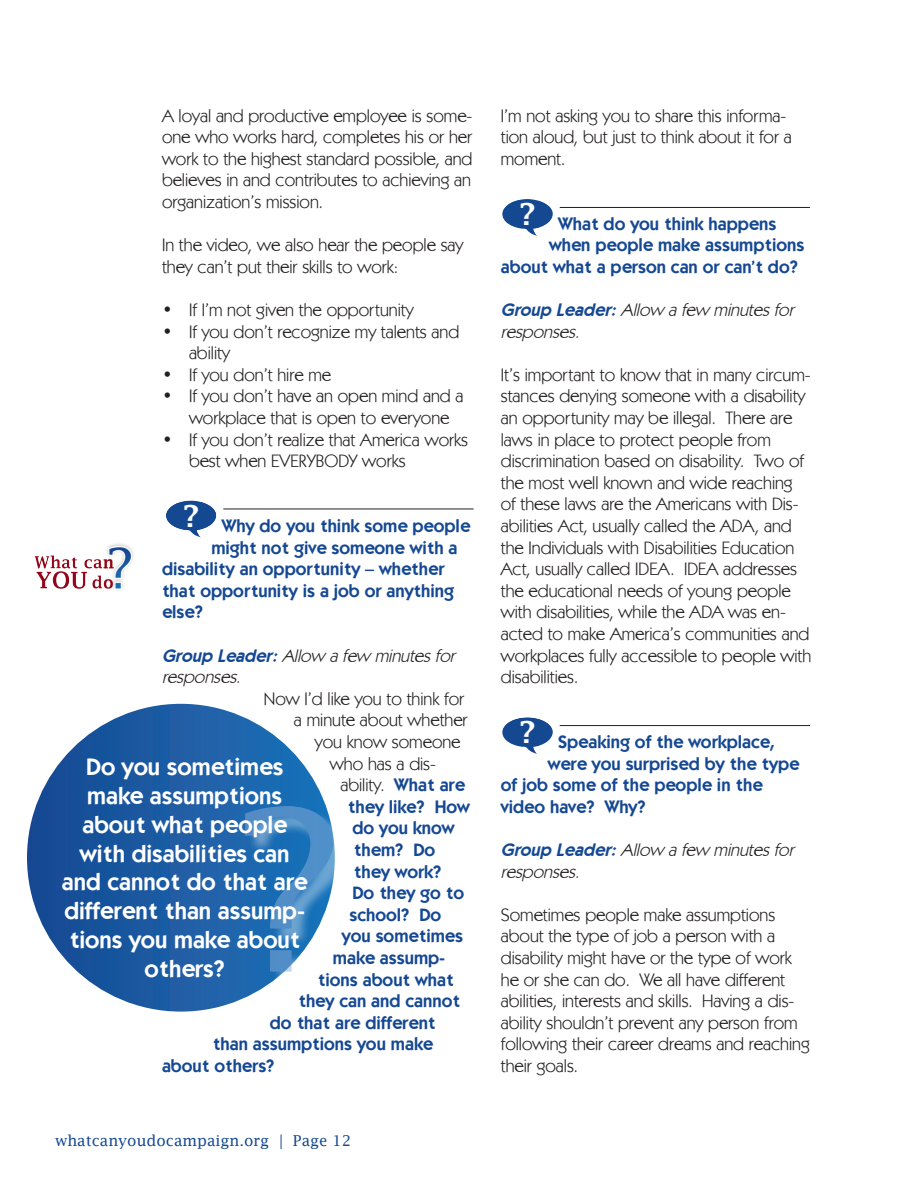
<style>
.page{position:relative;width:918px;height:1188px;background:#fff}
.page>*{position:absolute;margin:0;border:0;box-sizing:border-box;transform-origin:0 0}
.t1{font:223.35px "Lucida Fax";color:#8db0dc}
.t2{font:600 30.3px "Lucida Fax";color:#fff}
.t3{font:600 24px/28.8px "JAN";color:#fff;text-align:center}
.t4{font:18px/21.6px "JAN";color:#231f20}
.t5{font:600 18px "JAN";color:#154892}
.t6{font:italic 18px/21.6px "JAN";color:#231f20}
.t7{font:15px "Lucida Fax";color:#154892}
.s1{color:#194791}
.s2{font-weight:600;color:#154892}
</style>
<div class="page">
<svg style="left:281px;top:1135px;width:1px;height:14px"></svg>
<img style="left:34px;top:544px;width:100px;height:47px">
<div style="left:27px;top:704px;width:308px;height:308px;background:linear-gradient(to right,#184891,#1d74ba);border-radius:154px"></div>
<div style="left:247px;top:808px;width:105px;height:182px;background:#fff;opacity:.75"></div>
<img style="left:502px;top:199px;width:51px;height:37px">
<hr style="left:560px;top:207px;width:250px;height:1px;background:#231f20">
<img style="left:502px;top:717px;width:51px;height:37px">
<hr style="left:560px;top:725px;width:250px;height:1px;background:#231f20">
<img style="left:166px;top:501px;width:51px;height:37px">
<hr style="left:223px;top:509px;width:251px;height:1px;background:#231f20">
<p class="t4" style="left:162px;top:104px;width:312px;text-align:justify">A loyal and productive employee is some&shy;one who works hard, completes his or her work to the highest standard possible, and believes in and contributes to achieving an organization’s mission.</p>
<p class="t4" style="left:162px;top:234px;width:303px">In the video, we also hear the people say they can’t put their skills to work:</p>
<p class="t4" style="left:162px;top:299px;width:253px">• If I’m not given the opportunity</p>
<p class="t4" style="left:189px;top:320px;width:272px;text-indent:-27px">• If you don’t recognize my talents and ability</p>
<p class="t4" style="left:162px;top:364px;width:171px">• If you don’t hire me</p>
<p class="t4" style="left:189px;top:385px;width:276px;text-indent:-27px">• If you don’t have an open mind and a workplace that is open to everyone</p>
<p class="t4" style="left:189px;top:428px;width:281px;text-indent:-27px">• If you don’t realize that America works best when EVERYBODY works</p>
<p class="t2" style="left:183px;top:499px;width:18px">?</p>
<p class="t5" style="left:222px;top:515px;width:250px">Why do you think some people</p>
<p class="t5" style="left:211px;top:536px;width:248px">might not give someone with a</p>
<p class="t5" style="left:162px;top:558px;width:284px">disability an opportunity <span class="s1">–</span> whether</p>
<p class="t5" style="left:162px;top:580px;width:293px">that opportunity is a job or anything</p>
<p class="t5" style="left:162px;top:601px;width:43px">else?</p>
<p class="t6" style="left:162px;top:644px;width:294px"><span class="s2">Group Leader:</span> Allow a few minutes for responses.</p>
<p class="t4" style="left:264px;top:688px;width:202px">Now I’d like you to think for</p>
<p class="t4" style="left:294px;top:709px;width:175px">a minute about whether</p>
<p class="t4" style="left:315px;top:731px;width:147px">you know someone</p>
<p class="t4" style="left:330px;top:752px;width:108px">who has a dis-</p>
<p class="t4" style="left:340px;top:774px;width:126px">ability. <span class="s2">What are</span></p>
<p class="t5" style="left:348px;top:796px;width:123px">they like? How</p>
<p class="t5" style="left:352px;top:817px;width:104px">do you know</p>
<p class="t5" style="left:354px;top:839px;width:83px">them? Do</p>
<p class="t5" style="left:354px;top:860px;width:89px">they work?</p>
<p class="t5" style="left:352px;top:882px;width:113px">Do they go to</p>
<p class="t5" style="left:349px;top:904px;width:93px">school? Do</p>
<p class="t5" style="left:342px;top:925px;width:123px">you sometimes</p>
<p class="t5" style="left:333px;top:947px;width:114px">make assump-</p>
<p class="t5" style="left:318px;top:968px;width:137px">tions about what</p>
<p class="t5" style="left:298px;top:990px;width:163px">they can and cannot</p>
<p class="t5" style="left:270px;top:1012px;width:167px">do that are different</p>
<p class="t5" style="left:213px;top:1033px;width:222px">than assumptions you make</p>
<p class="t5" style="left:162px;top:1055px;width:114px">about others?</p>
<p class="t3" style="left:62px;top:752px;width:247px">Do you sometimes make assumptions about what people with disabilities can and cannot do that are different than assump&shy;tions you make about others?</p>
<h1 class="t1" style="left:234px;top:762px;width:114px">?</h1>
<p class="t7" style="left:55px;top:1132px;width:216px">whatcanyoudocampaign.org</p>
<p class="t7" style="left:293px;top:1132px;width:60px">Page 12</p>
<p class="t4" style="left:501px;top:104px;width:292px">I’m not asking you to share this informa&shy;tion aloud, but just to think about it for a moment.</p>
<p class="t2" style="left:519px;top:197px;width:18px">?</p>
<p class="t5" style="left:558px;top:212px;width:220px">What do you think happens</p>
<p class="t5" style="left:549px;top:234px;width:257px">when people make assumptions</p>
<p class="t5" style="left:501px;top:256px;width:299px">about what a person can or can’t do?</p>
<p class="t6" style="left:501px;top:299px;width:294px"><span class="s2">Group Leader:</span> Allow a few minutes for responses.</p>
<p class="t4" style="left:501px;top:364px;width:312px">It’s important to know that in many circum&shy;stances denying someone with a disability an opportunity may be illegal. There are laws in place to protect people from discrimination based on disability. Two of the most well known and wide reaching of these laws are the Americans with Dis&shy;abilities Act, usually called the ADA, and the Individuals with Disabilities Education Act, usually called IDEA. IDEA addresses the educational needs of young people with disabilities, while the ADA was en&shy;acted to make America’s communities and workplaces fully accessible to people with disabilities.</p>
<p class="t2" style="left:519px;top:715px;width:18px">?</p>
<p class="t5" style="left:558px;top:731px;width:218px">Speaking of the workplace,</p>
<p class="t5" style="left:548px;top:752px;width:253px">were you surprised by the type</p>
<p class="t5" style="left:501px;top:774px;width:263px">of job some of the people in the</p>
<p class="t5" style="left:501px;top:796px;width:146px">video have? Why?</p>
<p class="t6" style="left:501px;top:839px;width:294px"><span class="s2">Group Leader:</span> Allow a few minutes for responses.</p>
<p class="t4" style="left:501px;top:904px;width:311px">Sometimes people make assumptions about the type of job a person with a disability might have or the type of work he or she can do. We all have different abilities, interests and skills. Having a dis&shy;ability shouldn’t prevent any person from following their career dreams and reaching their goals.</p>
</div>
